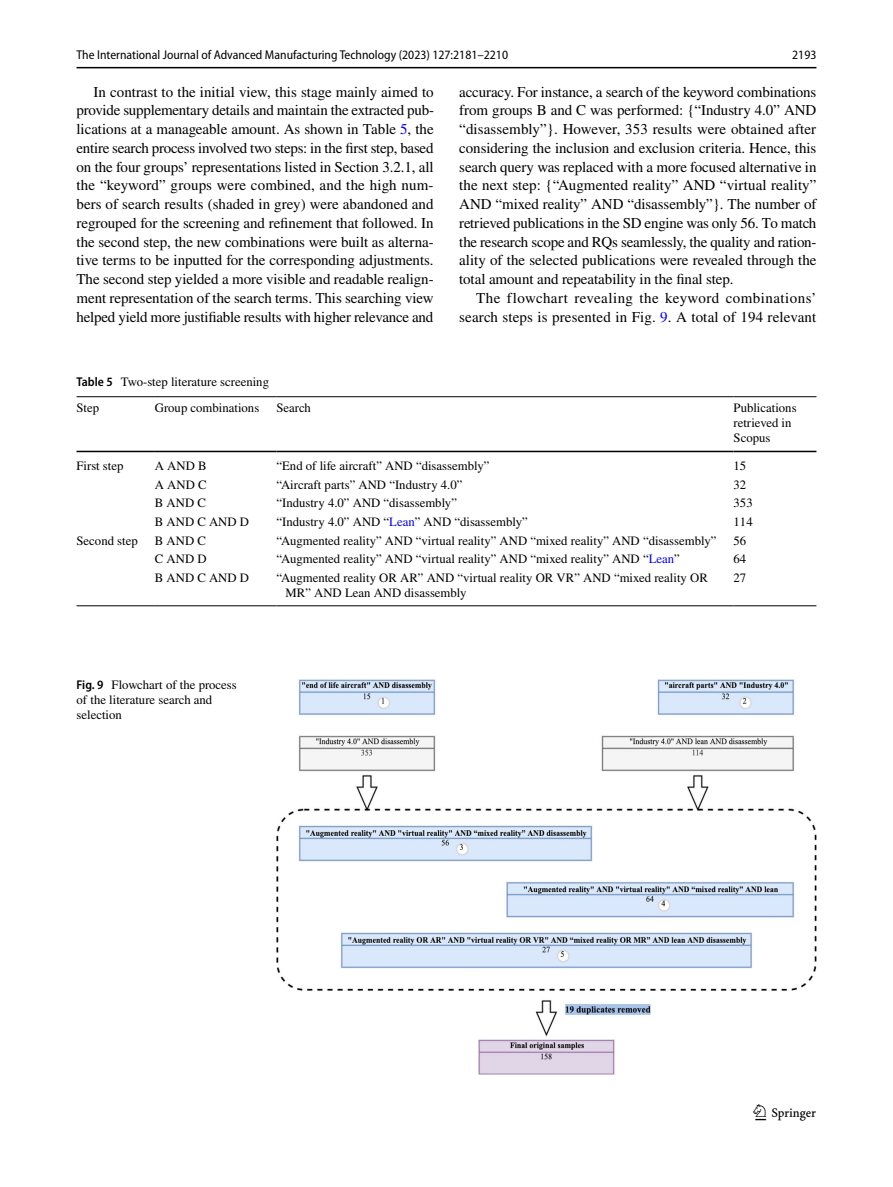
<style>
.page{position:relative;width:893px;height:1187px;background:#fff}
.page>*{position:absolute;margin:0;border:0;box-sizing:border-box;transform-origin:0 0}
.t1{font:22.5px "Springnew Regular 3";color:#000}
.t2{font:15px/18.8px "STIX";color:#000;text-align:justify}
.t3{font:12.75px/15px "STIX";color:#000}
.t4{font:semi-condensed 12.75px "Myriad Pro";color:#000}
.s1{color:#00f}
.s2{font-family:"Myriad Pro";font-weight:600;font-stretch:semi-condensed}
</style>
<div class="page">
<hr style="left:77px;top:67px;width:739px;height:1px;background:#000">
<hr style="left:77px;top:396px;width:78px;height:1px;background:#000">
<hr style="left:77px;top:450px;width:78px;height:2px;background:#000">
<hr style="left:155px;top:396px;width:121px;height:1px;background:#000">
<hr style="left:155px;top:450px;width:121px;height:2px;background:#000">
<hr style="left:276px;top:396px;width:458px;height:1px;background:#000">
<hr style="left:276px;top:450px;width:458px;height:2px;background:#000">
<hr style="left:734px;top:396px;width:82px;height:1px;background:#000">
<hr style="left:734px;top:450px;width:82px;height:2px;background:#000">
<hr style="left:77px;top:605px;width:78px;height:1px;background:#000">
<hr style="left:155px;top:605px;width:121px;height:1px;background:#000">
<hr style="left:276px;top:605px;width:458px;height:1px;background:#000">
<hr style="left:734px;top:605px;width:82px;height:1px;background:#000">
<img style="left:276px;top:679px;width:540px;height:394px">
<p class="t4" style="left:77px;top:48px;width:433px">The International Journal of Advanced Manufacturing Technology (2023) 127:2181–2210</p>
<p class="t4" style="left:792px;top:48px;width:26px">2193</p>
<p class="t2" style="left:77px;top:83px;width:359px;text-indent:17px">In contrast to the initial view, this stage mainly aimed to provide supplementary details and maintain the extracted pub&shy;lications at a manageable amount. As shown in Table <span class="s1">5</span>, the entire search process involved two steps: in the first step, based on the four groups’ representations listed in Section 3.2.1, all the “keyword” groups were combined, and the high num&shy;bers of search results (shaded in grey) were abandoned and regrouped for the screening and refinement that followed. In the second step, the new combinations were built as alterna&shy;tive terms to be inputted for the corresponding adjustments.<br>The second step yielded a more visible and readable realign&shy;ment representation of the search terms. This searching view helped yield more justifiable results with higher relevance and</p>
<p class="t2" style="left:459px;top:83px;width:359px">accuracy. For instance, a search of the keyword combinations from groups B and C was performed: {“Industry 4.0” AND “disassembly”}. However, 353 results were obtained after considering the inclusion and exclusion criteria. Hence, this search query was replaced with a more focused alternative in the next step: {“Augmented reality” AND “virtual reality” AND “mixed reality” AND “disassembly”}. The number of retrieved publications in the SD engine was only 56. To match the research scope and RQs seamlessly, the quality and ration&shy;ality of the selected publications were revealed through the total amount and repeatability in the final step.</p>
<p class="t2" style="left:459px;top:289px;width:359px;text-align:right">The flowchart revealing the keyword combinations’ search steps is presented in Fig. <span class="s1">9</span>. A total of 194 relevant</p>
<p class="t3" style="left:77px;top:370px;width:194px;line-height:25.5px"><span class="s2">Table 5</span> Two-step literature screening<br>Step</p>
<p class="t3" style="left:155px;top:401px;width:106px">Group combinations</p>
<p class="t3" style="left:276px;top:401px;width:36px">Search</p>
<p class="t3" style="left:734px;top:401px;width:65px">Publications retrieved in<br>Scopus</p>
<p class="t3" style="left:77px;top:459px;width:48px">First step</p>
<p class="t3" style="left:155px;top:459px;width:53px">A AND B</p>
<p class="t3" style="left:276px;top:459px;width:214px">“End of life aircraft” AND “disassembly”</p>
<p class="t3" style="left:734px;top:459px;width:14px">15</p>
<p class="t3" style="left:155px;top:477px;width:53px">A AND C</p>
<p class="t3" style="left:276px;top:477px;width:187px">“Aircraft parts” AND “Industry 4.0”</p>
<p class="t3" style="left:734px;top:477px;width:14px">32</p>
<p class="t3" style="left:155px;top:496px;width:52px">B AND C</p>
<p class="t3" style="left:276px;top:496px;width:182px">“Industry 4.0” AND “disassembly”</p>
<p class="t3" style="left:734px;top:496px;width:21px">353</p>
<p class="t3" style="left:155px;top:515px;width:96px">B AND C AND D</p>
<p class="t3" style="left:276px;top:515px;width:253px">“Industry 4.0” AND “<span class="s1">Lean</span>” AND “disassembly”</p>
<p class="t3" style="left:734px;top:515px;width:21px">114</p>
<p class="t3" style="left:77px;top:534px;width:63px">Second step</p>
<p class="t3" style="left:155px;top:533px;width:53px">B AND C</p>
<p class="t3" style="left:276px;top:533px;width:441px">“Augmented reality” AND “virtual reality” AND “mixed reality” AND “disassembly”</p>
<p class="t3" style="left:734px;top:533px;width:14px">56</p>
<p class="t3" style="left:155px;top:552px;width:53px">C AND D</p>
<p class="t3" style="left:276px;top:552px;width:405px">“Augmented reality” AND “virtual reality” AND “mixed reality” AND “<span class="s1">Lean</span>”</p>
<p class="t3" style="left:734px;top:552px;width:14px">64</p>
<p class="t3" style="left:155px;top:571px;width:96px">B AND C AND D</p>
<p class="t3" style="left:285px;top:571px;width:424px;text-indent:-9px">“Augmented reality OR AR” AND “virtual reality OR VR” AND “mixed reality OR<br>MR” AND Lean AND disassembly</p>
<p class="t3" style="left:734px;top:571px;width:14px">27</p>
<p class="t3" style="left:77px;top:678px;width:162px"><span class="s2">Fig. 9</span> Flowchart of the process of the literature search and selection</p>
<h1 class="t1" style="left:755px;top:1104px;width:62px">1 3</h1>
</div>
